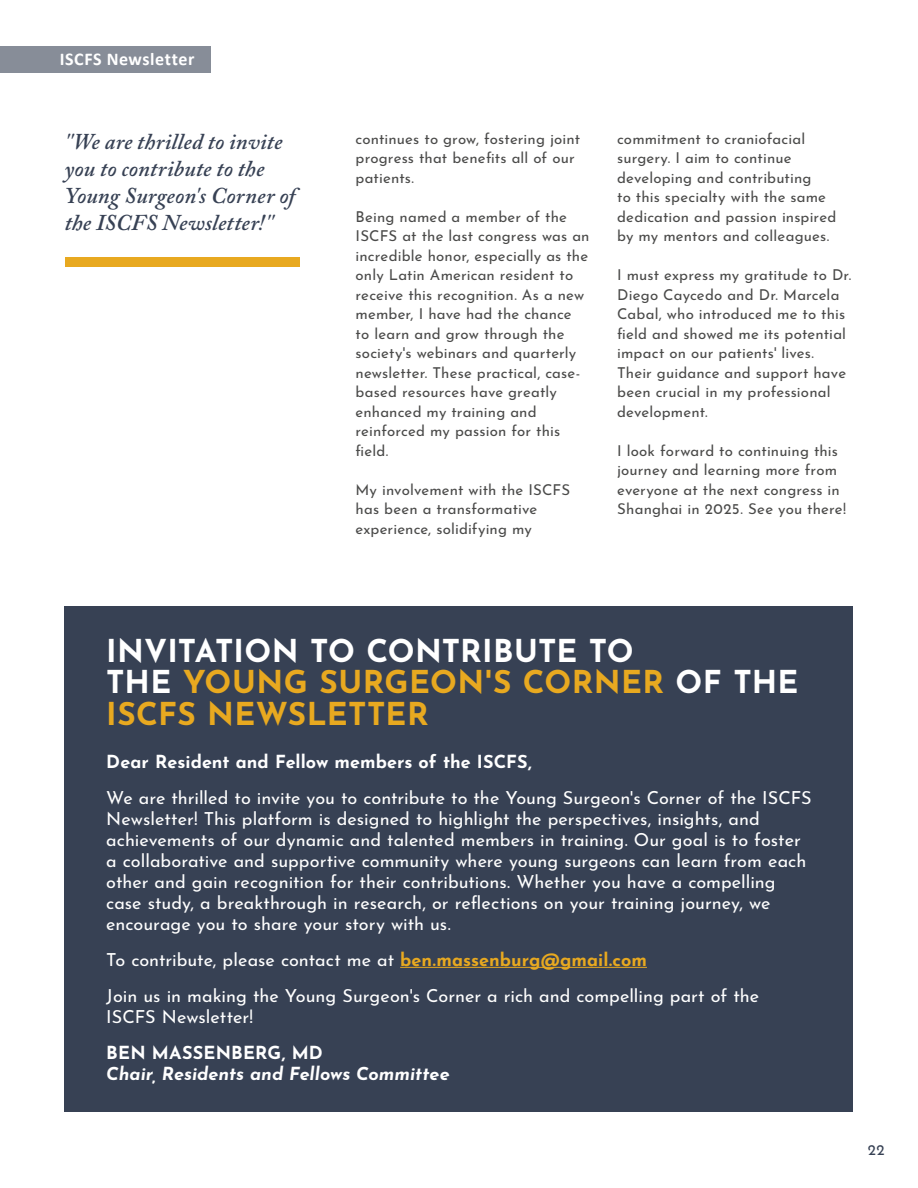
<style>
.page{position:relative;width:918px;height:1188px;background:#fff}
.page>*{position:absolute;margin:0;border:0;box-sizing:border-box;transform-origin:0 0}
.t1{font:700 31.5px/31.5px "Josefin Sans";letter-spacing:.01em;color:#e8a920}
.t2{font:italic 600 22.5px/27px "Adobe Caslon Pro";letter-spacing:.005em;color:#374154}
.t3{font:18px/21px "Josefin Sans";color:#fff}
.t4{font:700 18px "Josefin Sans";letter-spacing:.005em;color:#fff}
.t5{font:italic 700 18px "Josefin Sans";color:#fff}
.t6{font:700 18px "Calibri";letter-spacing:.03em;color:#fff}
.t7{font:15px/19.5px "Josefin Sans";letter-spacing:.005em;color:#4a4a49}
.t8{font:15px "Josefin Sans";color:#374154}
.s1{color:#fff}
.s2{font-weight:700;color:#e8a920}
</style>
<div class="page">
<div style="left:0;top:46px;width:211px;height:27px;background:#878d98"></div>
<div style="left:65px;top:257px;width:235px;height:10px;background:#e8a920"></div>
<div style="left:65px;top:606px;width:788px;height:506px;background:#374154"></div>
<hr style="left:400px;top:967px;width:247px;height:1px;background:#e8a920">
<p class="t6" style="left:60px;top:46px;width:136px">ISCFS Newsletter</p>
<h2 class="t2" style="left:65px;top:128px;width:232px">''We are thrilled to invite you to contribute to the<br>Young Surgeon's Corner of the ISCFS Newsletter!''</h2>
<p class="t7" style="left:356px;top:127px;width:226px">continues to grow, fostering joint progress that benefits all of our patients.</p>
<p class="t7" style="left:356px;top:205px;width:235px">Being named a member of the<br>ISCFS at the last congress was an incredible honor, especially as the only Latin American resident to receive this recognition. As a new member, I have had the chance<br>to learn and grow through the society's webinars and quarterly newsletter. These practical, case&shy;based resources have greatly enhanced my training and reinforced my passion for this field.</p>
<p class="t7" style="left:356px;top:478px;width:216px">My involvement with the ISCFS has been a transformative experience, solidifying my</p>
<p class="t7" style="left:617px;top:127px;width:221px">commitment to craniofacial surgery. I aim to continue developing and contributing<br>to this specialty with the same dedication and passion inspired by my mentors and colleagues.</p>
<p class="t7" style="left:617px;top:264px;width:236px">I must express my gratitude to Dr.<br>Diego Caycedo and Dr. Marcela<br>Cabal, who introduced me to this field and showed me its potential impact on our patients' lives.<br>Their guidance and support have been crucial in my professional development.</p>
<p class="t7" style="left:617px;top:439px;width:230px">I look forward to continuing this journey and learning more from everyone at the next congress in<br>Shanghai in 2025. See you there!</p>
<h1 class="t1" style="left:106px;top:630px;width:694px"><span class="s1">INVITATION TO CONTRIBUTE TO<br>THE</span> YOUNG SURGEON'S CORNER <span class="s1">OF THE<br></span>ISCFS NEWSLETTER</h1>
<p class="t4" style="left:106px;top:746px;width:427px">Dear Resident and Fellow members of the ISCFS,</p>
<p class="t3" style="left:106px;top:785px;width:707px">We are thrilled to invite you to contribute to the Young Surgeon's Corner of the ISCFS Newsletter! This platform is designed to highlight the perspectives, insights, and achievements of our dynamic and talented members in training. Our goal is to foster a collaborative and supportive community where young surgeons can learn from each other and gain recognition for their contributions. Whether you have a compelling case study, a breakthrough in research, or reflections on your training journey, we encourage you to share your story with us.</p>
<p class="t3" style="left:106px;top:940px;width:654px;line-height:36px">To contribute, please contact me at <span class="s2">ben.massenburg@gmail.com<br></span>Join us in making the Young Surgeon's Corner a rich and compelling part of the</p>
<p class="t3" style="left:106px;top:1004px;width:148px">ISCFS Newsletter!</p>
<p class="t4" style="left:106px;top:1037px;width:218px">BEN MASSENBERG, MD</p>
<p class="t5" style="left:106px;top:1058px;width:345px">Chair, Residents and Fellows Committee</p>
<p class="t8" style="left:868px;top:1137px;width:18px">22</p>
</div>
